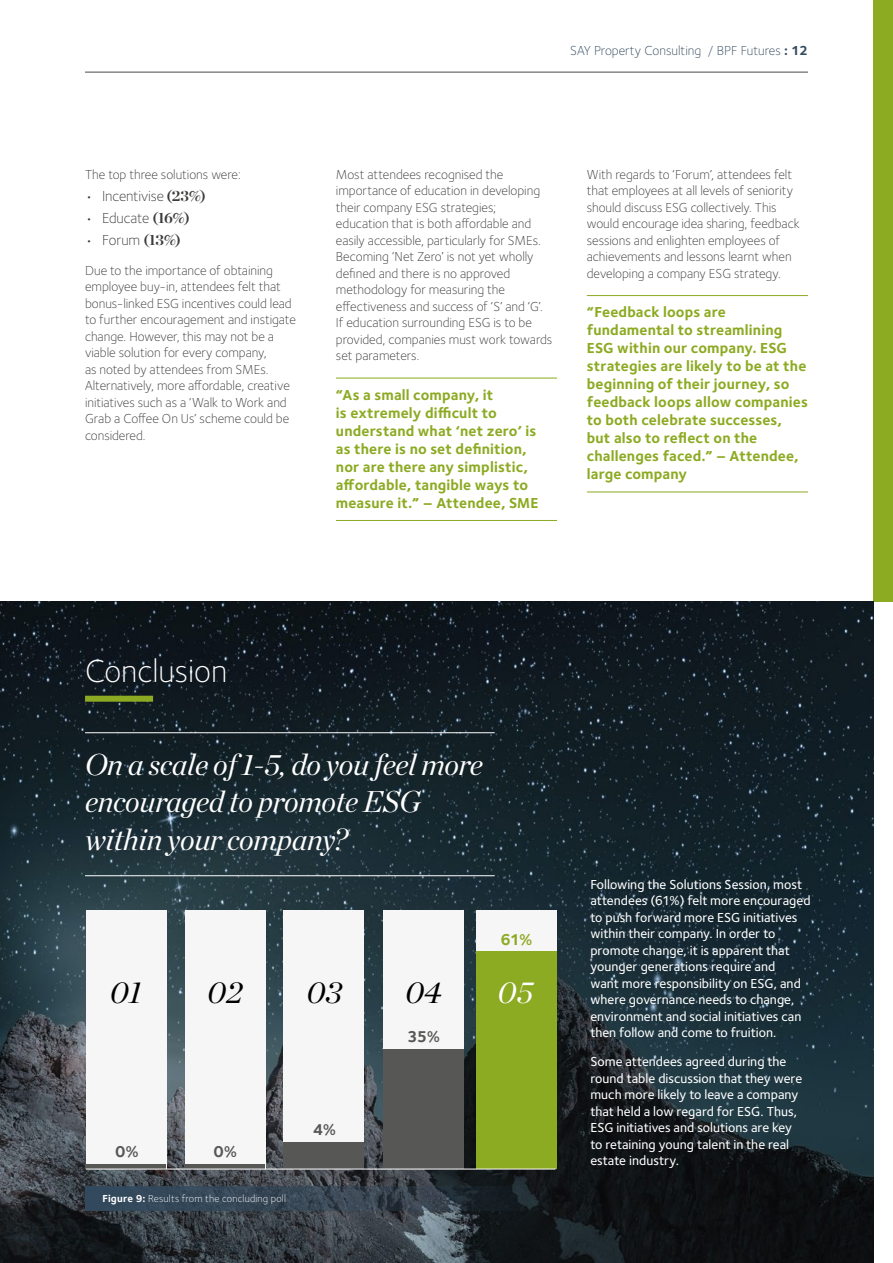
<style>
.page{position:relative;width:893px;height:1263px;background:#fff}
.page>*{position:absolute;margin:0;border:0;box-sizing:border-box;transform-origin:0 0}
.t1{font:300 33px "Foundry Sterling";color:#fff}
.t2{font:italic 30.9px "Chronicle Display";color:#000}
.t3{font:italic 30.9px "Chronicle Display";color:#fff}
.t4{font:italic 30px/37.5px "Chronicle Display";letter-spacing:-.01em;color:#fff}
.t5{font:700 16.2px "Foundry Sterling";color:#575756}
.t6{font:700 16.2px "Foundry Sterling";color:#8caa22}
.t7{font:700 15px/18px "Foundry Sterling";letter-spacing:.01em;color:#8caa22}
.t8{font:300 15px "Foundry Sterling";letter-spacing:-.01em;color:#3c3c3b}
.t9{font:300 13.5px/16.5px "Foundry Sterling";letter-spacing:-.005em;color:#3c3c3b}
.t10{font:500 13.5px/16.5px "Foundry Sterling";color:#fff}
.t11{font:300 13.5px "Foundry Sterling";color:#334a5e}
.t12{font:300 10.5px "Foundry Sterling";letter-spacing:.015em;color:#fff}
.s1{font-weight:700}
.s2{font-family:"Chronicle Display";font-weight:700}
</style>
<div class="page">
<hr style="left:85px;top:72px;width:723px;height:1px;background:#4a4a49">
<div style="left:873px;top:0;width:20px;height:602px;background:#8caa22"></div>
<hr style="left:336px;top:378px;width:221px;height:1px;background:#8caa22">
<hr style="left:336px;top:520px;width:221px;height:1px;background:#8caa22">
<hr style="left:587px;top:295px;width:221px;height:1px;background:#8caa22">
<hr style="left:587px;top:492px;width:221px;height:1px;background:#8caa22">
<img style="left:0;top:602px;width:873px;height:661px">
<div style="left:85px;top:696px;width:68px;height:6px;background:#8caa22"></div>
<hr style="left:85px;top:875px;width:410px;height:1px;background:#fff">
<hr style="left:85px;top:732px;width:410px;height:1px;background:#fff">
<div style="left:476px;top:910px;width:80px;height:259px;background:#f6f6f6"></div>
<div style="left:383px;top:910px;width:80px;height:259px;background:#f6f6f6"></div>
<div style="left:284px;top:910px;width:80px;height:259px;background:#f6f6f6"></div>
<div style="left:185px;top:910px;width:80px;height:259px;background:#f6f6f6"></div>
<div style="left:87px;top:910px;width:80px;height:259px;background:#f6f6f6"></div>
<div style="left:476px;top:952px;width:80px;height:217px;background:#8caa22"></div>
<div style="left:383px;top:1050px;width:80px;height:119px;background:#575756"></div>
<div style="left:284px;top:1142px;width:80px;height:27px;background:#575756"></div>
<svg style="left:185px;top:1165px;width:80px;height:4px"></svg>
<svg style="left:85px;top:1165px;width:80px;height:4px"></svg>
<hr style="left:86px;top:1169px;width:470px;height:1px;background:#fff">
<svg style="left:85px;top:1186px;width:472px;height:24px;background:#303e4b"></svg>
<p class="t11" style="left:570px;top:43px;width:239px">SAY Property Consulting / BPF Futures <span class="s1">: 12</span></p>
<p class="t9" style="left:85px;top:166px;width:157px">The top three solutions were:</p>
<p class="t8" style="left:85px;top:187px;width:122px">• Incentivise <span class="s2">(23%)</span></p>
<p class="t8" style="left:85px;top:209px;width:106px">• Educate <span class="s2">(16%)</span></p>
<p class="t8" style="left:85px;top:232px;width:97px">• Forum <span class="s2">(13%)</span></p>
<p class="t9" style="left:85px;top:262px;width:212px">Due to the importance of obtaining employee buy-in, attendees felt that bonus-linked ESG incentives could lead to further encouragement and instigate change. However, this may not be a viable solution for every company,<br>as noted by attendees from SMEs.<br>Alternatively, more affordable, creative initiatives such as a ‘Walk to Work and Grab a Coffee On Us’ scheme could be considered.</p>
<p class="t9" style="left:336px;top:166px;width:218px">Most attendees recognised the importance of education in developing their company ESG strategies;<br>education that is both affordable and easily accessible, particularly for SMEs.<br>Becoming ‘Net Zero’ is not yet wholly defined and there is no approved methodology for measuring the effectiveness and success of ‘S’ and ‘G’.<br>If education surrounding ESG is to be provided, companies must work towards set parameters.</p>
<p class="t7" style="left:336px;top:386px;width:204px">“As a small company, it<br>is extremely difficult to understand what ‘net zero’ is as there is no set definition, nor are there any simplistic, affordable, tangible ways to measure it.” – Attendee, SME</p>
<p class="t9" style="left:587px;top:166px;width:214px">With regards to ‘Forum’, attendees felt that employees at all levels of seniority should discuss ESG collectively. This would encourage idea sharing, feedback sessions and enlighten employees of achievements and lessons learnt when developing a company ESG strategy.</p>
<p class="t7" style="left:587px;top:304px;width:223px">“Feedback loops are fundamental to streamlining<br>ESG within our company. ESG strategies are likely to be at the beginning of their journey, so feedback loops allow companies to both celebrate successes, but also to reflect on the challenges faced.” – Attendee, large company</p>
<h1 class="t1" style="left:85px;top:651px;width:144px">Conclusion</h1>
<h3 class="t4" style="left:85px;top:743px;width:399px">On a scale of 1-5, do you feel more encouraged to promote ESG within your company?</h3>
<p class="t6" style="left:500px;top:930px;width:34px">61%</p>
<h2 class="t2" style="left:110px;top:968px;width:33px">01</h2>
<h2 class="t2" style="left:208px;top:968px;width:37px">02</h2>
<h2 class="t2" style="left:307px;top:968px;width:37px">03</h2>
<h2 class="t2" style="left:406px;top:968px;width:38px">04</h2>
<h2 class="t3" style="left:498px;top:968px;width:37px">05</h2>
<p class="t5" style="left:115px;top:1142px;width:25px">0%</p>
<p class="t5" style="left:213px;top:1142px;width:25px">0%</p>
<p class="t12" style="left:102px;top:1192px;width:185px"><span class="s1">Figure 9:</span> Results from the concluding poll</p>
<p class="t5" style="left:313px;top:1120px;width:25px">4%</p>
<p class="t5" style="left:407px;top:1027px;width:35px">35%</p>
<p class="t10" style="left:590px;top:876px;width:222px">Following the Solutions Session, most attendees (61%) felt more encouraged to push forward more ESG initiatives within their company. In order to promote change, it is apparent that younger generations require and<br>want more responsibility on ESG, and where governance needs to change, environment and social initiatives can then follow and come to fruition.</p>
<p class="t10" style="left:590px;top:1054px;width:213px">Some attendees agreed during the round table discussion that they were much more likely to leave a company that held a low regard for ESG. Thus, ESG initiatives and solutions are key to retaining young talent in the real estate industry.</p>
</div>
